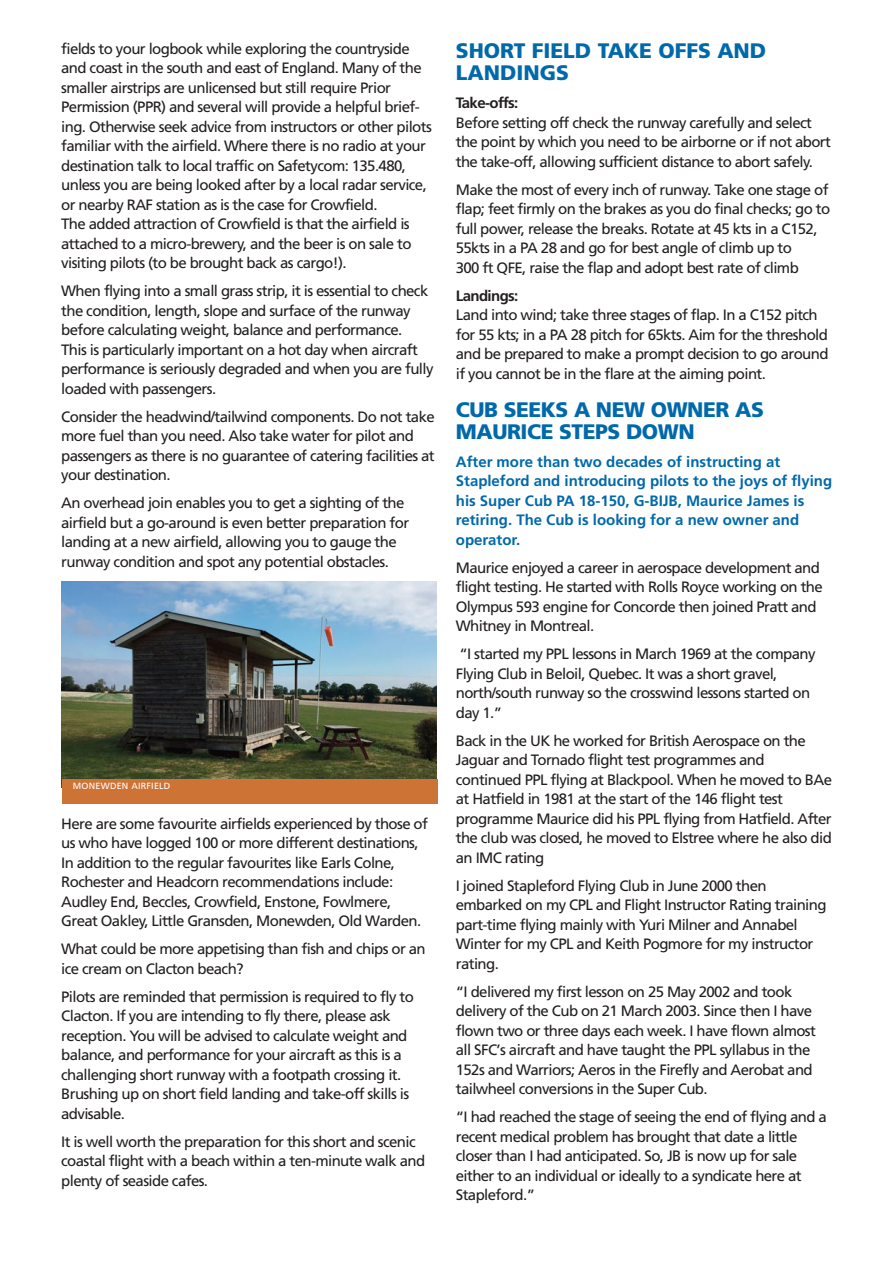
<style>
.page{position:relative;width:893px;height:1263px;background:#fff}
.page>*{position:absolute;margin:0;border:0;box-sizing:border-box;transform-origin:0 0}
.t1{font:900 21px/22px "Frutiger";letter-spacing:-.02em;color:#0069aa}
.t2{font:900 21px/22px "Frutiger";color:#0069aa}
.t3{font:15px/19.5px "Frutiger";letter-spacing:-.04em;color:#231f20}
.t4{font:700 15px/19.5px "Frutiger";color:#0069aa}
.t5{font:700 15px "Frutiger";letter-spacing:-.04em;color:#231f20}
.t6{font:9px "Frutiger";letter-spacing:.025em;color:#fff}
</style>
<div class="page">
<img style="left:62px;top:581px;width:375px;height:198px">
<div style="left:62px;top:779px;width:375px;height:25px;background:#cd7335"></div>
<p class="t3" style="left:61px;top:40px;width:372px">fields to your logbook while exploring the countryside and coast in the south and east of England. Many of the smaller airstrips are unlicensed but still require Prior Permission (PPR) and several will provide a helpful brief&shy;ing. Otherwise seek advice from instructors or other pilots familiar with the airfield. Where there is no radio at your destination talk to local traffic on Safetycom: 135.480, unless you are being looked after by a local radar service, or nearby RAF station as is the case for Crowfield.<br>The added attraction of Crowfield is that the airfield is attached to a micro-brewery, and the beer is on sale to visiting pilots (to be brought back as cargo!).</p>
<p class="t3" style="left:61px;top:282px;width:374px">When flying into a small grass strip, it is essential to check the condition, length, slope and surface of the runway before calculating weight, balance and performance.<br>This is particularly important on a hot day when aircraft performance is seriously degraded and when you are fully loaded with passengers.</p>
<p class="t3" style="left:61px;top:408px;width:375px">Consider the headwind/tailwind components. Do not take more fuel than you need. Also take water for pilot and passengers as there is no guarantee of catering facilities at your destination.</p>
<p class="t3" style="left:61px;top:494px;width:349px">An overhead join enables you to get a sighting of the airfield but a go-around is even better preparation for landing at a new airfield, allowing you to gauge the runway condition and spot any potential obstacles.</p>
<p class="t6" style="left:73px;top:782px;width:99px">MONEWDEN AIRFIELD</p>
<p class="t3" style="left:61px;top:815px;width:368px">Here are some favourite airfields experienced by those of us who have logged 100 or more different destinations, In addition to the regular favourites like Earls Colne, Rochester and Headcorn recommendations include:<br>Audley End, Beccles, Crowfield, Enstone, Fowlmere, Great Oakley, Little Gransden, Monewden, Old Warden.</p>
<p class="t3" style="left:61px;top:940px;width:366px">What could be more appetising than fish and chips or an ice cream on Clacton beach?</p>
<p class="t3" style="left:61px;top:988px;width:354px">Pilots are reminded that permission is required to fly to Clacton. If you are intending to fly there, please ask reception. You will be advised to calculate weight and balance, and performance for your aircraft as this is a challenging short runway with a footpath crossing it.<br>Brushing up on short field landing and take-off skills is advisable.</p>
<p class="t3" style="left:61px;top:1133px;width:365px">It is well worth the preparation for this short and scenic coastal flight with a beach within a ten-minute walk and plenty of seaside cafes.</p>
<h1 class="t2" style="left:456px;top:42px;width:312px">SHORT FIELD TAKE OFFS AND<br>LANDINGS</h1>
<p class="t5" style="left:456px;top:97px;width:64px">Take-offs:</p>
<p class="t3" style="left:456px;top:114px;width:377px">Before setting off check the runway carefully and select the point by which you need to be airborne or if not abort the take-off, allowing sufficient distance to abort safely.</p>
<p class="t3" style="left:456px;top:181px;width:376px">Make the most of every inch of runway. Take one stage of flap; feet firmly on the brakes as you do final checks; go to full power, release the breaks. Rotate at 45 kts in a C152, 55kts in a PA 28 and go for best angle of climb up to<br>300 ft QFE, raise the flap and adopt best rate of climb</p>
<p class="t5" style="left:456px;top:290px;width:64px">Landings:</p>
<p class="t3" style="left:456px;top:306px;width:374px">Land into wind; take three stages of flap. In a C152 pitch for 55 kts; in a PA 28 pitch for 65kts. Aim for the threshold and be prepared to make a prompt decision to go around if you cannot be in the flare at the aiming point.</p>
<h1 class="t1" style="left:456px;top:400px;width:309px">CUB SEEKS A NEW OWNER AS<br>MAURICE STEPS DOWN</h1>
<p class="t4" style="left:456px;top:453px;width:378px">After more than two decades of instructing at Stapleford and introducing pilots to the joys of flying his Super Cub PA 18-150, G-BIJB, Maurice James is retiring. The Cub is looking for a new owner and operator.</p>
<p class="t3" style="left:456px;top:559px;width:368px">Maurice enjoyed a career in aerospace development and flight testing. He started with Rolls Royce working on the Olympus 593 engine for Concorde then joined Pratt and Whitney in Montreal.</p>
<p class="t3" style="left:456px;top:646px;width:361px">“I started my PPL lessons in March 1969 at the company Flying Club in Beloil, Quebec. It was a short gravel, north/south runway so the crosswind lessons started on day 1.”</p>
<p class="t3" style="left:456px;top:732px;width:378px">Back in the UK he worked for British Aerospace on the Jaguar and Tornado flight test programmes and continued PPL flying at Blackpool. When he moved to BAe at Hatfield in 1981 at the start of the 146 flight test programme Maurice did his PPL flying from Hatfield. After the club was closed, he moved to Elstree where he also did an IMC rating</p>
<p class="t3" style="left:456px;top:877px;width:372px">I joined Stapleford Flying Club in June 2000 then embarked on my CPL and Flight Instructor Rating training part-time flying mainly with Yuri Milner and Annabel Winter for my CPL and Keith Pogmore for my instructor rating.</p>
<p class="t3" style="left:456px;top:983px;width:362px">“I delivered my first lesson on 25 May 2002 and took delivery of the Cub on 21 March 2003. Since then I have flown two or three days each week. I have flown almost all SFC’s aircraft and have taught the PPL syllabus in the 152s and Warriors; Aeros in the Firefly and Aerobat and tailwheel conversions in the Super Cub.</p>
<p class="t3" style="left:456px;top:1109px;width:373px">“I had reached the stage of seeing the end of flying and a recent medical problem has brought that date a little closer than I had anticipated. So, JB is now up for sale either to an individual or ideally to a syndicate here at Stapleford.”</p>
</div>
